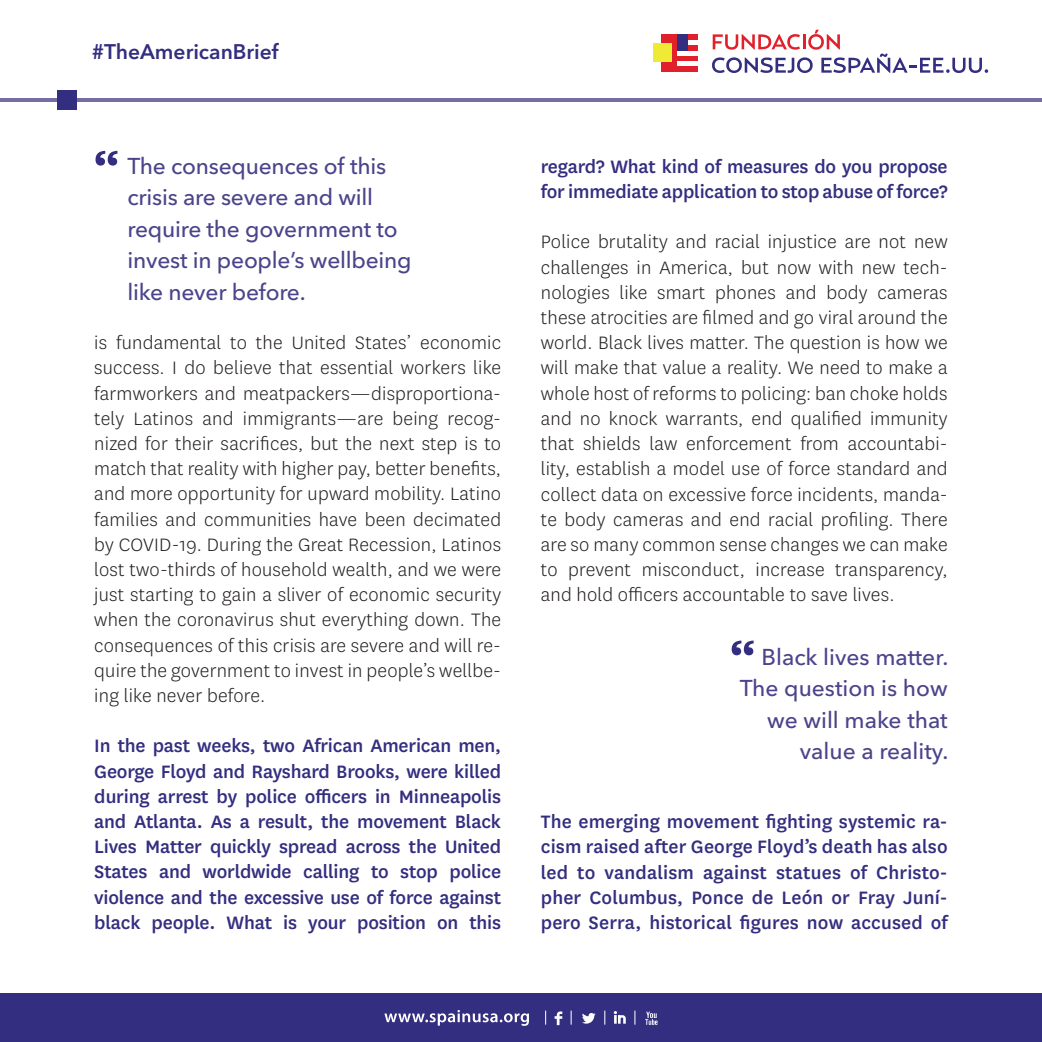
<style>
.page{position:relative;width:1042px;height:1042px;background:#fff}
.page>*{position:absolute;margin:0;border:0;box-sizing:border-box;transform-origin:0 0}
.t1{font:500 22.75px/31.5px "Avenir Next LT Pro";letter-spacing:-.01em;color:#4c448b}
.t2{font:300 21px/25.2px "National";letter-spacing:.01em;color:#231f20;text-align:justify}
.t3{font:500 21px/25.2px "National";letter-spacing:-.01em;color:#332e7f;text-align:justify}
.t4{font:600 21px "Avenir Next LT Pro";color:#332e7f}
</style>
<div class="page">
<div style="left:661px;top:35px;width:36px;height:37px;background:#e0212b"></div>
<div style="left:677px;top:40px;width:21px;height:5px;background:#fff"></div>
<div style="left:677px;top:51px;width:21px;height:5px;background:#fff"></div>
<div style="left:677px;top:61px;width:21px;height:5px;background:#fff"></div>
<div style="left:654px;top:43px;width:18px;height:19px;background:#efea33"></div>
<div style="left:677px;top:35px;width:11px;height:16px;background:#332e7f"></div>
<svg style="left:712px;top:30px;width:276px;height:43px"></svg>
<div style="left:0;top:993px;width:1042px;height:49px;background:#332e7f"></div>
<svg style="left:545px;top:1010px;width:112px;height:15px"></svg>
<svg style="left:384px;top:1010px;width:145px;height:16px"></svg>
<hr style="left:0;top:99px;width:1042px;height:3px;background:#776da5">
<div style="left:57px;top:91px;width:20px;height:19px;background:#332e7f"></div>
<svg style="left:95px;top:151px;width:22px;height:15px"></svg>
<svg style="left:731px;top:640px;width:22px;height:15px"></svg>
<p class="t4" style="left:92px;top:39px;width:188px">#TheAmericanBrief</p>
<p class="t1" style="left:127px;top:150px;width:286px">The consequences of this crisis are severe and will require the government to invest in people’s wellbeing like never before.</p>
<p class="t2" style="left:94px;top:329px;width:408px">is fundamental to the United States’ economic success. I do believe that essential workers like farmworkers and meatpackers—disproportiona&shy;tely Latinos and immigrants—are being recog&shy;nized for their sacrifices, but the next step is to match that reality with higher pay, better benefits, and more opportunity for upward mobility. Latino families and communities have been decimated by COVID-19. During the Great Recession, Latinos lost two-thirds of household wealth, and we were just starting to gain a sliver of economic security when the coronavirus shut everything down. The consequences of this crisis are severe and will re&shy;quire the government to invest in people’s wellbe&shy;ing like never before.</p>
<p class="t3" style="left:94px;top:732px;width:408px">In the past weeks, two African American men, George Floyd and Rayshard Brooks, were killed during arrest by police officers in Minneapolis and Atlanta. As a result, the movement Black Lives Matter quickly spread across the United States and worldwide calling to stop police violence and the excessive use of force against black people. What is your position on this</p>
<p class="t3" style="left:541px;top:153px;width:408px">regard? What kind of measures do you propose for immediate application to stop abuse of force?</p>
<p class="t2" style="left:541px;top:229px;width:408px">Police brutality and racial injustice are not new challenges in America, but now with new tech&shy;nologies like smart phones and body cameras these atrocities are filmed and go viral around the world. Black lives matter. The question is how we will make that value a reality. We need to make a whole host of reforms to policing: ban choke holds and no knock warrants, end qualified immunity that shields law enforcement from accountabi&shy;lity, establish a model use of force standard and collect data on excessive force incidents, manda&shy;te body cameras and end racial profiling. There are so many common sense changes we can make to prevent misconduct, increase transparency, and hold officers accountable to save lives.</p>
<p class="t1" style="left:740px;top:641px;width:210px;text-align:right">Black lives matter.<br>The question is how we will make that value a reality.</p>
<p class="t3" style="left:541px;top:808px;width:408px">The emerging movement fighting systemic ra&shy;cism raised after George Floyd’s death has also led to vandalism against statues of Christo&shy;pher Columbus, Ponce de León or Fray Juní&shy;pero Serra, historical figures now accused of</p>
</div>
